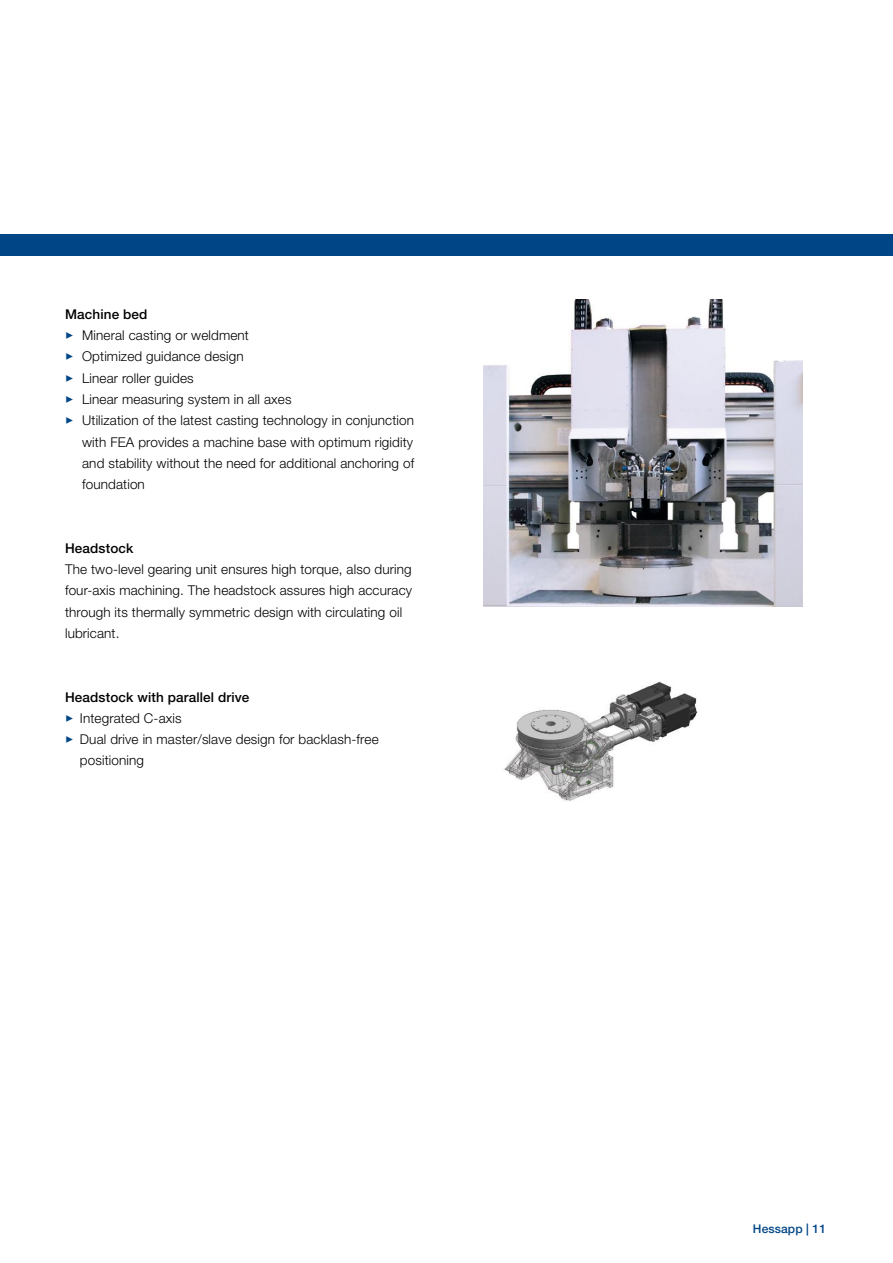
<style>
.page{position:relative;width:893px;height:1263px;background:#fff}
.page>*{position:absolute;margin:0;border:0;box-sizing:border-box;transform-origin:0 0}
.t1{font:300 13.5px/21.3px "Helvetica Neue LT Pro";letter-spacing:.01em;color:#000}
.t2{font:500 13.5px "Helvetica Neue LT Pro";letter-spacing:.01em;color:#000}
.t3{font:500 12px "Helvetica Neue LT Pro";letter-spacing:.01em;color:#004687}
.s1{color:#004687}
</style>
<div class="page">
<div style="left:0;top:234px;width:893px;height:21px;background:#004687"></div>
<img style="left:504px;top:681px;width:194px;height:120px">
<img style="left:483px;top:300px;width:320px;height:306px">
<p class="t2" style="left:65px;top:306px;width:84px">Machine bed</p>
<p class="t1" style="left:65px;top:324px;width:185px"><span class="s1">✓</span> Mineral casting or weldment</p>
<p class="t1" style="left:65px;top:346px;width:180px"><span class="s1">✓</span> Optimized guidance design</p>
<p class="t1" style="left:65px;top:367px;width:130px"><span class="s1">✓</span> Linear roller guides</p>
<p class="t1" style="left:65px;top:388px;width:228px"><span class="s1">✓</span> Linear measuring system in all axes</p>
<p class="t1" style="left:82px;top:409px;width:334px;text-align:justify;text-indent:-17px"><span class="s1">✓</span> Utilization of the latest casting technology in conjunction with FEA provides a machine base with optimum rigidity and stability without the need for additional anchoring of foundation</p>
<p class="t2" style="left:65px;top:540px;width:70px">Headstock</p>
<p class="t1" style="left:65px;top:558px;width:349px">The two-level gearing unit ensures high torque, also during four-axis machining. The headstock assures high accuracy through its thermally symmetric design with circulating oil lubricant.</p>
<p class="t2" style="left:65px;top:689px;width:186px">Headstock with parallel drive</p>
<p class="t1" style="left:65px;top:707px;width:118px"><span class="s1">✓</span> Integrated C-axis</p>
<p class="t1" style="left:80px;top:728px;width:300px;text-indent:-15px"><span class="s1">✓</span> Dual drive in master/slave design for backlash-free positioning</p>
<p class="t3" style="left:753px;top:1222px;width:75px">Hessapp | 11</p>
</div>
